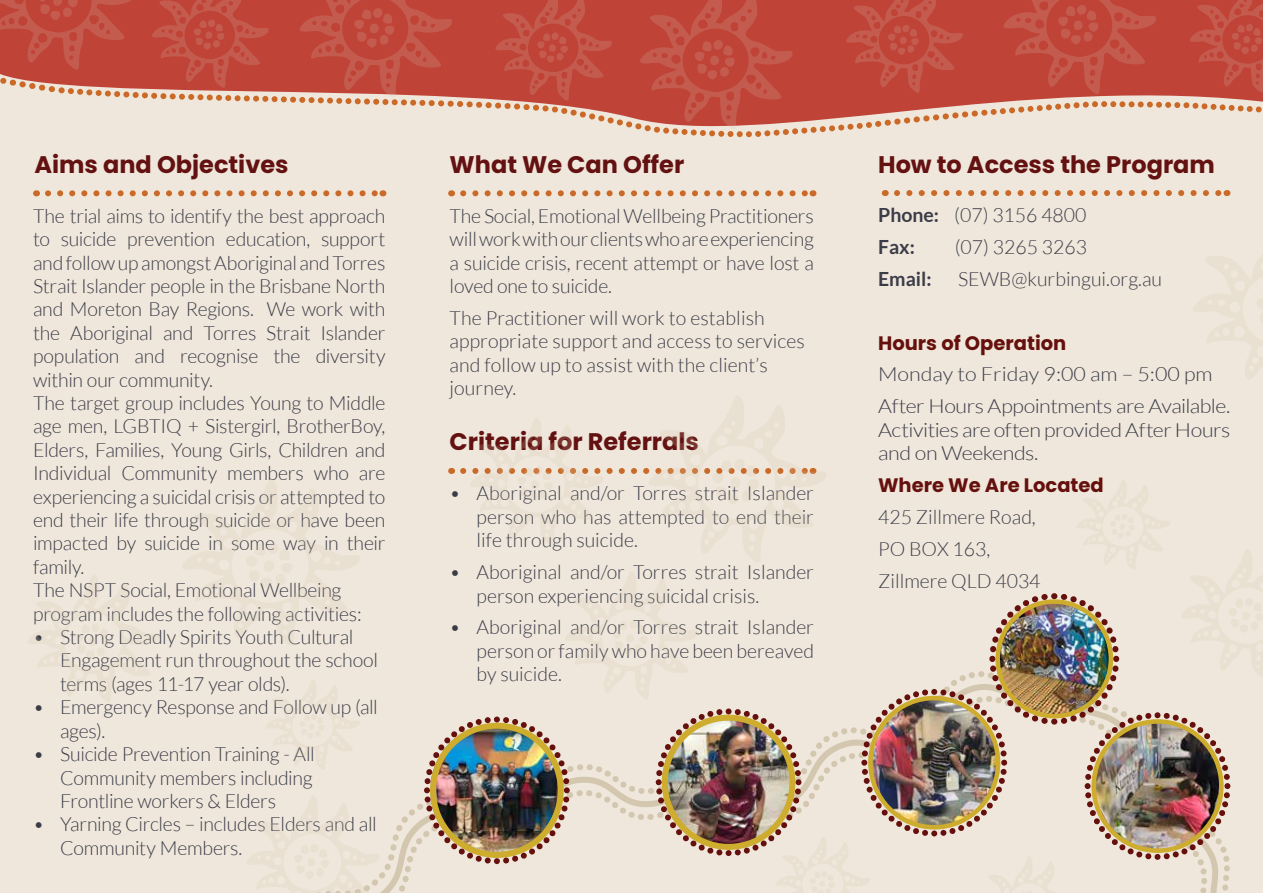
<style>
.page{position:relative;width:1263px;height:893px;background:#efe7db}
.page>*{position:absolute;margin:0;border:0;box-sizing:border-box;transform-origin:0 0}
.t1{font:700 24px "Poppins";color:#641111}
.t2{font:300 19.5px/23.4px "Lato";letter-spacing:-.01em;color:#3b3c48}
.t3{font:300 19.5px/32px "Lato";letter-spacing:-.01em;color:#3b3c48;scale:1.1 1}
.t4{font:700 19.5px "Poppins";color:#66100d}
.t5{font:700 19.5px "Lato";color:#3b3c48}
.s1{font-weight:700}
</style>
<div class="page">
<svg style="left:897px;top:190px;width:323px;height:6px"></svg>
<svg style="left:463px;top:190px;width:343px;height:6px"></svg>
<svg style="left:48px;top:190px;width:328px;height:6px"></svg>
<svg style="left:0;top:0;width:1263px;height:75px;background:#c0493d"></svg>
<svg style="left:0;top:75px;width:1263px;height:63px"></svg>
<img style="left:317px;top:467px;width:914px;height:426px">
<p class="t1" style="left:34px;top:150px;width:256px">Aims and Objectives</p>
<p class="t2" style="left:33px;top:204px;width:354px">The trial aims to identify the best approach to suicide prevention education, support and follow up amongst Aboriginal and Torres Strait Islander people in the Brisbane North and Moreton Bay Regions. We work with the Aboriginal and Torres Strait Islander population and recognise the diversity within our community.<br>The target group includes Young to Middle age men, LGBTIQ + Sistergirl, BrotherBoy, Elders, Families, Young Girls, Children and Individual Community members who are experiencing a suicidal crisis or attempted to end their life through suicide or have been impacted by suicide in some way in their family.<br>The NSPT Social, Emotional Wellbeing program includes the following activities:</p>
<p class="t2" style="left:60px;top:625px;width:320px;text-indent:-27px">• Strong Deadly Spirits Youth Cultural<br>Engagement run throughout the school terms (ages 11-17 year olds).</p>
<p class="t2" style="left:60px;top:696px;width:319px;text-indent:-27px">• Emergency Response and Follow up (all ages).</p>
<p class="t2" style="left:60px;top:742px;width:256px;text-align:justify;text-indent:-27px">• Suicide Prevention Training - All Community members including Frontline workers &amp; Elders</p>
<p class="t2" style="left:60px;top:813px;width:318px;text-indent:-27px">• Yarning Circles – includes Elders and all<br>Community Members.</p>
<p class="t1" style="left:450px;top:150px;width:236px">What We Can Offer</p>
<p class="t2" style="left:450px;top:204px;width:366px;text-align:justify">The Social, Emotional Wellbeing Practitioners will work with our clients who are experiencing a suicide crisis, recent attempt or have lost a loved one to suicide.</p>
<p class="t2" style="left:450px;top:306px;width:357px">The Practitioner will work to establish appropriate support and access to services and follow up to assist with the client’s journey.</p>
<p class="t1" style="left:450px;top:428px;width:251px">Criteria for Referrals</p>
<p class="t2" style="left:477px;top:482px;width:339px;text-align:justify;text-indent:-27px">• Aboriginal and/or Torres strait Islander person who has attempted to end their life through suicide.</p>
<p class="t2" style="left:477px;top:561px;width:339px;text-indent:-27px">• Aboriginal and/or Torres strait Islander person experiencing suicidal crisis.</p>
<p class="t2" style="left:477px;top:616px;width:339px;text-align:justify;text-indent:-27px">• Aboriginal and/or Torres strait Islander person or family who have been bereaved by suicide.</p>
<p class="t1" style="left:878px;top:150px;width:338px">How to Access the Program</p>
<p class="t2" style="left:878px;top:199px;width:210px;line-height:32px"><span class="s1">Phone:</span> (07) 3156 4800<br><span class="s1">Fax:</span></p>
<p class="t2" style="left:955px;top:235px;width:134px">(07) 3265 3263</p>
<p class="t5" style="left:878px;top:267px;width:55px">Email:</p>
<p class="t2" style="left:958px;top:267px;width:205px">SEWB@kurbingui.org.au</p>
<p class="t4" style="left:878px;top:331px;width:190px">Hours of Operation</p>
<p class="t3" style="left:878px;top:359px;width:322px">Monday to Friday 9:00 am – 5:00 pm<br>After Hours Appointments are Available.</p>
<p class="t3" style="left:878px;top:418px;width:322px;line-height:23.4px">Activities are often provided After Hours and on Weekends.</p>
<p class="t4" style="left:878px;top:474px;width:227px">Where We Are Located</p>
<p class="t2" style="left:878px;top:501px;width:164px;line-height:32px">425 Zillmere Road,<br>PO BOX 163,<br>Zillmere QLD 4034</p>
</div>
